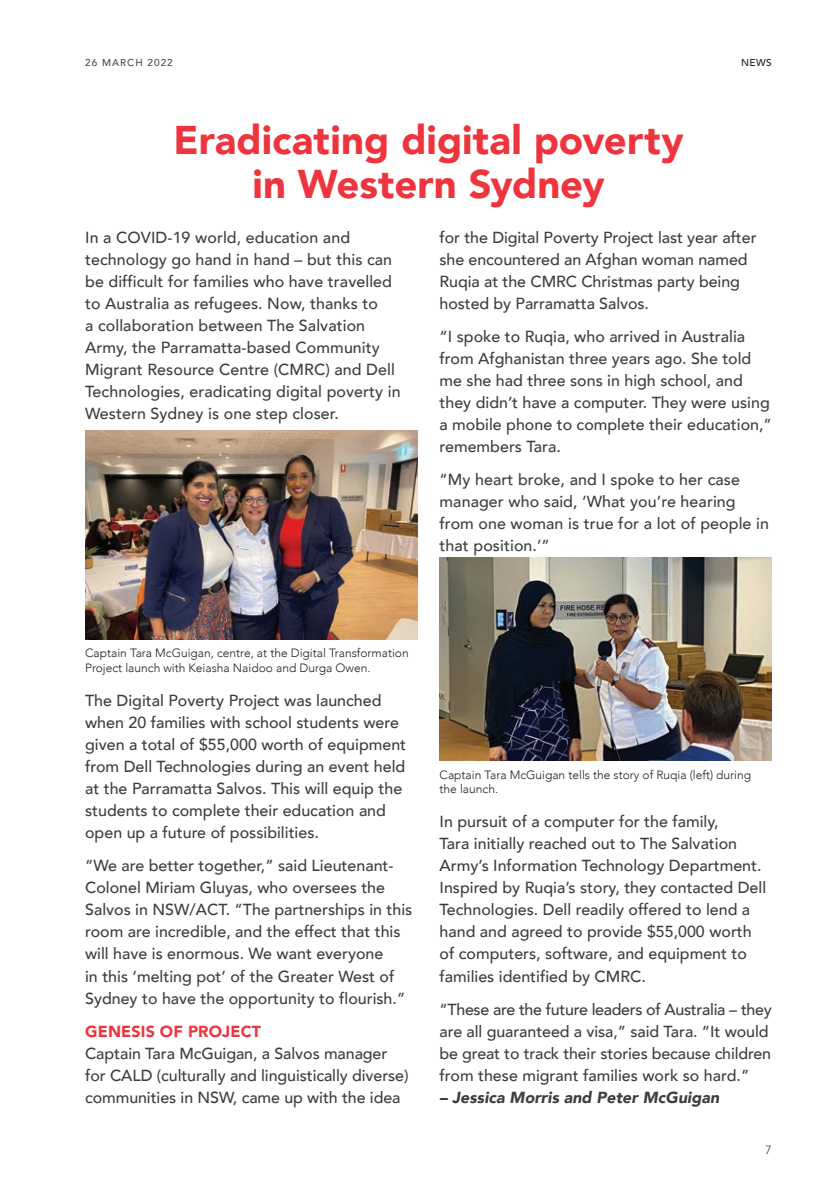
<style>
.page{position:relative;width:840px;height:1191px;background:#fff}
.page>*{position:absolute;margin:0;border:0;box-sizing:border-box;transform-origin:0 0}
.Salvos_Header{font:900 40px/44px "Avenir";color:#ee343d;text-align:center}
.Salvos_Body{font:500 16px/22px "Avenir";color:#3e3e3f}
.Salvos_Body-2{font:italic 900 16px "Avenir";color:#3e3e3f}
.Intext_Subhead{font:900 16px "Avenir";letter-spacing:.01em;color:#ee343d}
.Image_Caption{font:300 12px/14.4px "Avenir";color:#231f20}
.t1{font:12px "Avenir";color:#4b4c4d}
.t2{font:500 10px "Avenir";letter-spacing:.1em;color:#4b4c4d}
.Page_name_-_Right{font:500 10px "Avenir";color:#231f20}
</style>
<div class="page">
<img style="left:85px;top:430px;width:332px;height:209px">
<img style="left:439px;top:557px;width:332px;height:204px">
<p class="t2" style="left:85px;top:54px;width:36px">26 March</p>
<p class="t2" style="left:147px;top:54px;width:27px">2022</p>
<p class="Page_name_-_Right" style="left:740px;top:54px;width:32px">NEWS</p>
<p class="Salvos_Header" style="left:173px;top:117px;width:511px">Eradicating digital poverty in Western Sydney</p>
<p class="Salvos_Body" style="left:85px;top:225px;width:317px">In a COVID-19 world, education and technology go hand in hand – but this can be difficult for families who have travelled to Australia as refugees. Now, thanks to<br>a collaboration between The Salvation Army, the Parramatta-based Community Migrant Resource Centre (CMRC) and Dell Technologies, eradicating digital poverty in Western Sydney is one step closer.</p>
<p class="Salvos_Body" style="left:439px;top:225px;width:318px">for the Digital Poverty Project last year after she encountered an Afghan woman named Ruqia at the CMRC Christmas party being hosted by Parramatta Salvos.</p>
<p class="Salvos_Body" style="left:439px;top:324px;width:333px">“I spoke to Ruqia, who arrived in Australia from Afghanistan three years ago. She told me she had three sons in high school, and they didn’t have a computer. They were using a mobile phone to complete their education,” remembers Tara.</p>
<p class="Salvos_Body" style="left:439px;top:468px;width:331px">“My heart broke, and I spoke to her case manager who said, ‘What you’re hearing from one woman is true for a lot of people in that position.’”</p>
<p class="Image_Caption" style="left:85px;top:646px;width:325px">Captain Tara McGuigan, centre, at the Digital Transformation<br>Project launch with Keiasha Naidoo and Durga Owen.</p>
<p class="Salvos_Body" style="left:85px;top:688px;width:322px">The Digital Poverty Project was launched when 20 families with school students were given a total of $55,000 worth of equipment from Dell Technologies during an event held at the Parramatta Salvos. This will equip the students to complete their education and open up a future of possibilities.</p>
<p class="Salvos_Body" style="left:85px;top:853px;width:328px">“We are better together,” said Lieutenant-Colonel Miriam Gluyas, who oversees the Salvos in NSW/ACT. “The partnerships in this room are incredible, and the effect that this will have is enormous. We want everyone<br>in this ‘melting pot’ of the Greater West of Sydney to have the opportunity to flourish.”</p>
<p class="Intext_Subhead" style="left:85px;top:1017px;width:177px">GENESIS OF PROJECT</p>
<p class="Salvos_Body" style="left:85px;top:1041px;width:325px">Captain Tara McGuigan, a Salvos manager for CALD (culturally and linguistically diverse) communities in NSW, came up with the idea</p>
<p class="Image_Caption" style="left:439px;top:767px;width:313px">Captain Tara McGuigan tells the story of Ruqia (left) during the launch.</p>
<p class="Salvos_Body" style="left:439px;top:809px;width:328px">In pursuit of a computer for the family,<br>Tara initially reached out to The Salvation Army’s Information Technology Department.<br>Inspired by Ruqia’s story, they contacted Dell Technologies. Dell readily offered to lend a hand and agreed to provide $55,000 worth of computers, software, and equipment to families identified by CMRC.</p>
<p class="Salvos_Body" style="left:439px;top:997px;width:333px">“These are the future leaders of Australia – they are all guaranteed a visa,” said Tara. “It would be great to track their stories because children from these migrant families work so hard.”</p>
<p class="Salvos_Body-2" style="left:439px;top:1084px;width:281px">– Jessica Morris and Peter McGuigan</p>
<p class="t1" style="left:764px;top:1142px;width:8px">7</p>
</div>
